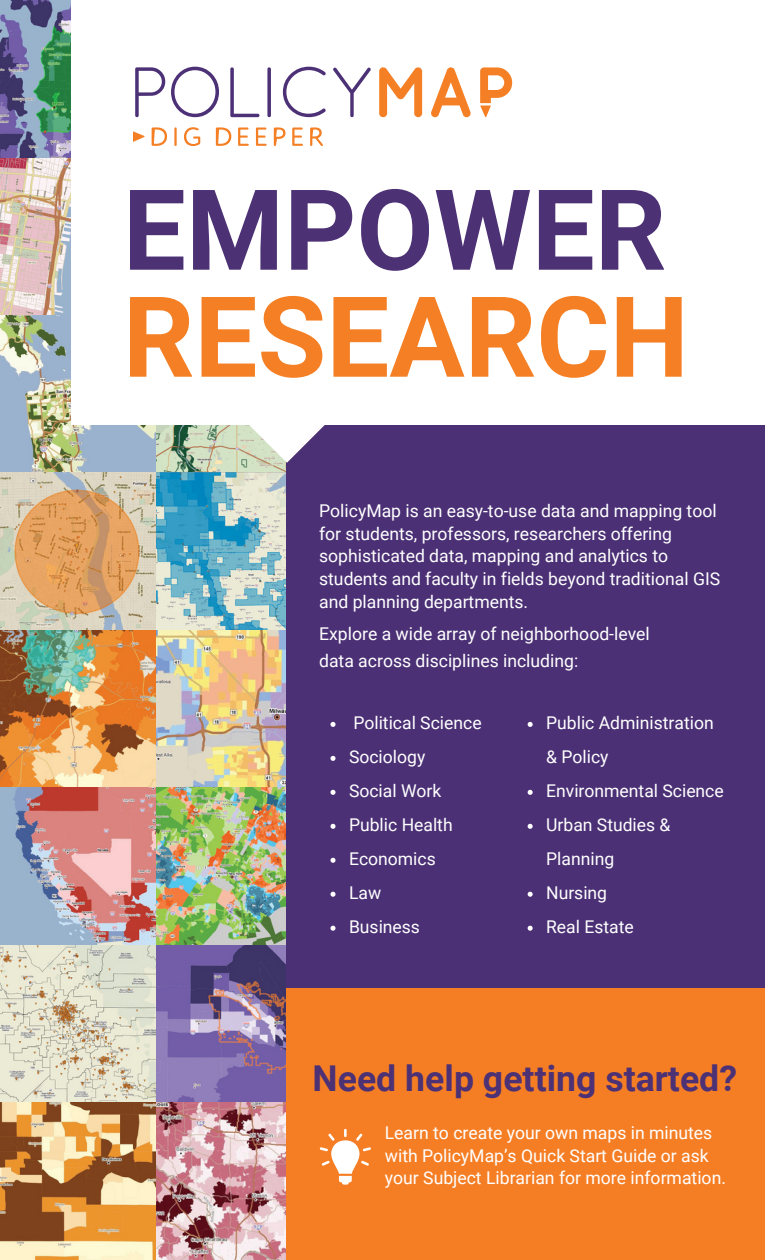
<style>
.page{position:relative;width:765px;height:1260px;background:#fff}
.page>*{position:absolute;margin:0;border:0;box-sizing:border-box;transform-origin:0 0}
.t1{font:700 112.12px/107px "Roboto";color:#f57f24}
.t2{font:700 35.62px "Roboto";color:#4c3175}
.t3{font:17.62px/22.6px "Roboto";color:#fff}
.t4{font:17.5px/34px "Roboto";color:#fff}
.s1{color:#4c3175}
</style>
<div class="page">
<img style="left:0;top:0;width:286px;height:1260px">
<div style="left:286px;top:425px;width:479px;height:835px;background:#4b3075"></div>
<svg style="left:240px;top:425px;width:85px;height:38px"></svg>
<div style="left:286px;top:988px;width:479px;height:272px;background:#f57e25"></div>
<div style="left:72px;top:0;width:693px;height:425px;background:#fff"></div>
<svg style="left:330px;top:722px;width:6px;height:5px"></svg>
<svg style="left:330px;top:756px;width:6px;height:5px"></svg>
<svg style="left:330px;top:790px;width:6px;height:5px"></svg>
<svg style="left:330px;top:824px;width:6px;height:5px"></svg>
<svg style="left:330px;top:858px;width:6px;height:5px"></svg>
<svg style="left:330px;top:892px;width:6px;height:5px"></svg>
<svg style="left:330px;top:926px;width:6px;height:5px"></svg>
<svg style="left:528px;top:722px;width:5px;height:5px"></svg>
<svg style="left:528px;top:790px;width:5px;height:5px"></svg>
<svg style="left:528px;top:824px;width:5px;height:5px"></svg>
<svg style="left:528px;top:892px;width:5px;height:5px"></svg>
<svg style="left:528px;top:926px;width:5px;height:5px"></svg>
<svg style="left:135px;top:67px;width:30px;height:50px"></svg>
<svg style="left:171px;top:67px;width:48px;height:50px"></svg>
<svg style="left:230px;top:67px;width:30px;height:50px"></svg>
<svg style="left:267px;top:67px;width:4px;height:50px"></svg>
<svg style="left:283px;top:67px;width:43px;height:50px"></svg>
<svg style="left:333px;top:67px;width:179px;height:50px"></svg>
<svg style="left:152px;top:127px;width:15px;height:19px"></svg>
<svg style="left:174px;top:127px;width:3px;height:19px"></svg>
<svg style="left:184px;top:127px;width:16px;height:19px"></svg>
<svg style="left:216px;top:127px;width:15px;height:19px"></svg>
<svg style="left:238px;top:128px;width:11px;height:18px"></svg>
<svg style="left:256px;top:128px;width:11px;height:18px"></svg>
<svg style="left:274px;top:127px;width:12px;height:19px"></svg>
<svg style="left:292px;top:128px;width:11px;height:18px"></svg>
<svg style="left:310px;top:127px;width:13px;height:19px"></svg>
<svg style="left:133px;top:131px;width:12px;height:11px"></svg>
<svg style="left:320px;top:1129px;width:51px;height:56px"></svg>
<p class="t1" style="left:123px;top:178px;width:567px"><span class="s1">EMPOWER<br></span>RESEARCH</p>
<p class="t3" style="left:319px;top:500px;width:403px">PolicyMap is an easy-to-use data and mapping tool for students, professors, researchers offering sophisticated data, mapping and analytics to students and faculty in fields beyond traditional GIS and planning departments.</p>
<h1 class="t3" style="left:319px;top:623px;width:332px">Explore a wide array of neighborhood-level</h1>
<p class="t3" style="left:319px;top:650px;width:261px">data across disciplines including:</p>
<p class="t4" style="left:353px;top:706px;width:130px">Political Science</p>
<p class="t4" style="left:349px;top:740px;width:78px">Sociology</p>
<p class="t4" style="left:349px;top:774px;width:94px">Social Work</p>
<p class="t4" style="left:349px;top:808px;width:105px">Public Health</p>
<p class="t4" style="left:349px;top:842px;width:88px">Economics</p>
<p class="t4" style="left:349px;top:876px;width:34px">Law</p>
<p class="t4" style="left:349px;top:910px;width:72px">Business</p>
<p class="t4" style="left:546px;top:706px;width:169px">Public Administration &amp; Policy</p>
<p class="t4" style="left:546px;top:774px;width:179px">Environmental Science</p>
<p class="t4" style="left:546px;top:808px;width:126px">Urban Studies &amp;<br>Planning</p>
<p class="t4" style="left:546px;top:876px;width:62px">Nursing</p>
<p class="t4" style="left:546px;top:910px;width:89px">Real Estate</p>
<p class="t2" style="left:313px;top:1058px;width:426px">Need help getting started?</p>
<p class="t3" style="left:385px;top:1122px;width:343px">Learn to create your own maps in minutes with PolicyMap’s Quick Start Guide or ask your Subject Librarian for more information.</p>
</div>
